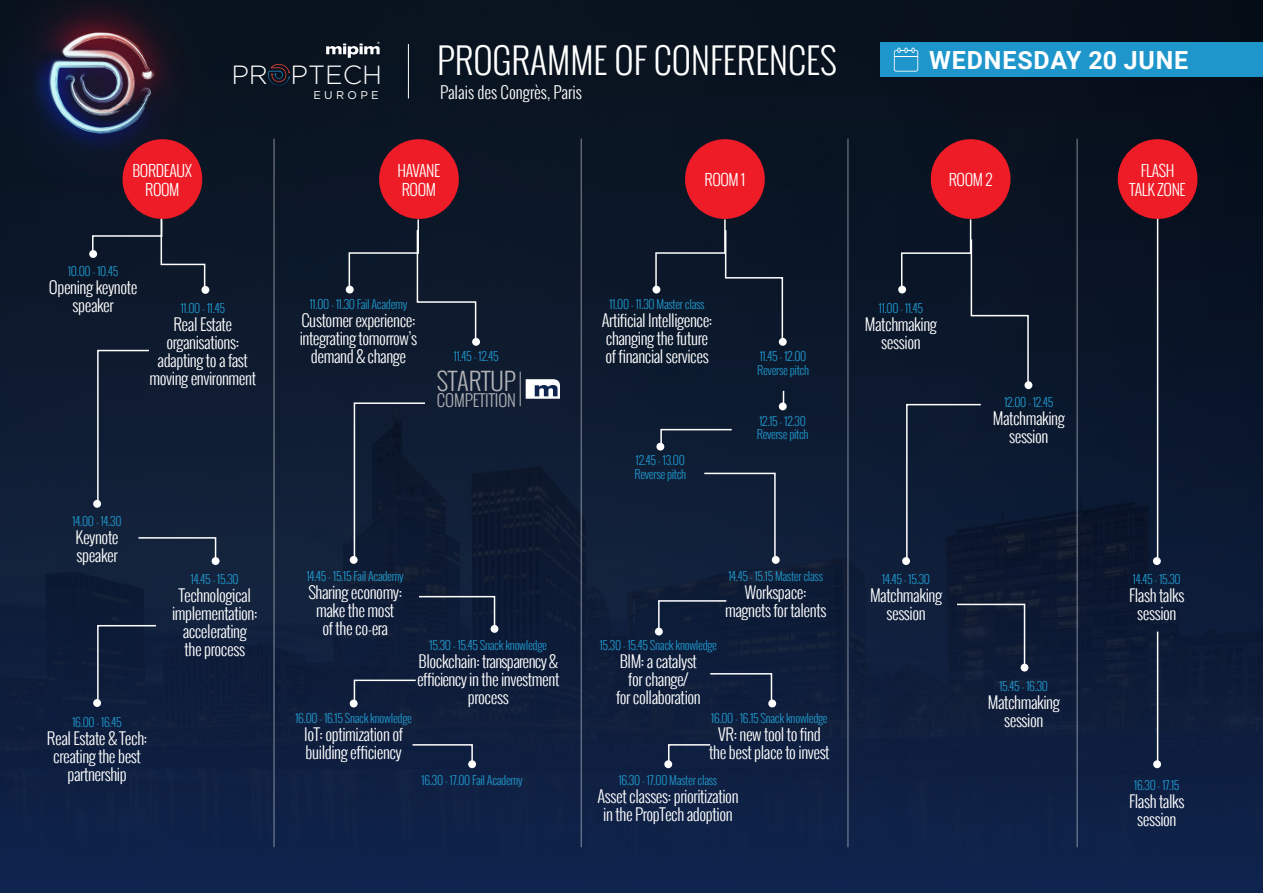
<style>
.page{position:relative;width:1263px;height:893px;background:#fff}
.page>*{position:absolute;margin:0;border:0;box-sizing:border-box;transform-origin:0 0}
.t1{font:300 35.7px "Oswald";color:#fff}
.t2{font:300 26.25px "Gotham";color:#fff}
.t3{font:700 24.9px "Roboto";letter-spacing:.035em;color:#fff}
.t4{font:300 24.45px "Oswald";color:#b2b3b7}
.t5{font:300 16.65px "Oswald";color:#fff}
.t6{font:300 16.65px "Oswald";letter-spacing:-.005em;color:#b2b3b7}
.t7{font:300 16.5px/18px "Oswald";letter-spacing:-.025em;color:#fff;text-align:center}
.t8{font:300 15.75px/18.9px "Oswald";letter-spacing:-.025em;color:#fff;text-align:center}
.t9{font:300 12px/13.5px "Oswald";letter-spacing:-.025em;color:#1f96cb}
.t10{font:11.25px "Gotham";letter-spacing:.3em;color:#fff}
</style>
<div class="page">
<div style="left:0;top:0;width:1263px;height:893px;background:linear-gradient(to bottom,#0d151e,#0f2247)"></div>
<svg style="left:268px;top:64px;width:22px;height:22px"></svg>
<svg style="left:326px;top:42px;width:54px;height:16px"></svg>
<hr style="left:408px;top:44px;width:1px;height:55px;background:#fff">
<div style="left:931px;top:139px;width:79px;height:80px;background:#ee1c26;border-radius:50%"></div>
<div style="left:1118px;top:139px;width:79px;height:80px;background:#ee1c26;border-radius:50%"></div>
<div style="left:900px;top:218px;width:129px;height:170px;background:#0b1628"></div>
<div style="left:905px;top:403px;width:77px;height:158px;background:#0d1c34"></div>
<hr style="left:1157px;top:219px;width:1px;height:341px;background:#fff">
<hr style="left:1157px;top:632px;width:1px;height:132px;background:#fff">
<svg style="left:955px;top:603px;width:71px;height:66px;background:#19253d"></svg>
<div style="left:123px;top:139px;width:79px;height:80px;background:#ee1c26;border-radius:50%"></div>
<div style="left:91px;top:217px;width:115px;height:74px;background:#0c1829"></div>
<div style="left:96px;top:349px;width:54px;height:155px;background:#0f1d34"></div>
<svg style="left:137px;top:536px;width:80px;height:27px;background:#233248"></svg>
<div style="left:96px;top:624px;width:61px;height:81px;background:#0d1c3a"></div>
<hr style="left:520px;top:372px;width:1px;height:34px;background:#b2b3b7">
<svg style="left:526px;top:379px;width:34px;height:20px"></svg>
<div style="left:379px;top:139px;width:80px;height:80px;background:#ee1c26;border-radius:50%"></div>
<div style="left:348px;top:218px;width:129px;height:125px;background:#0d192b"></div>
<svg style="left:353px;top:402px;width:73px;height:160px;background:#142137"></svg>
<svg style="left:417px;top:595px;width:79px;height:38px;background:#1a2841"></svg>
<svg style="left:411px;top:743px;width:63px;height:23px"></svg>
<svg style="left:353px;top:679px;width:64px;height:26px;background:#202e48"></svg>
<div style="left:685px;top:139px;width:80px;height:80px;background:#ee1c26;border-radius:50%"></div>
<div style="left:654px;top:218px;width:130px;height:125px;background:#0b182a"></div>
<svg style="left:660px;top:428px;width:73px;height:21px;background:#222f44"></svg>
<svg style="left:709px;top:672px;width:64px;height:33px;background:#1d2b47"></svg>
<svg style="left:657px;top:599px;width:71px;height:34px;background:#1b2a43"></svg>
<div style="left:898px;top:286px;width:8px;height:7px;background:#fff;border-radius:50%"></div>
<div style="left:1024px;top:381px;width:8px;height:8px;background:#fff;border-radius:50%"></div>
<div style="left:902px;top:557px;width:8px;height:8px;background:#fff;border-radius:50%"></div>
<div style="left:1153px;top:557px;width:8px;height:8px;background:#fff;border-radius:50%"></div>
<div style="left:1020px;top:664px;width:8px;height:7px;background:#fff;border-radius:50%"></div>
<div style="left:89px;top:250px;width:8px;height:8px;background:#fff;border-radius:50%"></div>
<div style="left:201px;top:286px;width:8px;height:8px;background:#fff;border-radius:50%"></div>
<div style="left:93px;top:500px;width:8px;height:8px;background:#fff;border-radius:50%"></div>
<div style="left:212px;top:557px;width:7px;height:8px;background:#fff;border-radius:50%"></div>
<div style="left:93px;top:699px;width:8px;height:8px;background:#fff;border-radius:50%"></div>
<div style="left:346px;top:286px;width:8px;height:7px;background:#fff;border-radius:50%"></div>
<div style="left:472px;top:338px;width:8px;height:8px;background:#fff;border-radius:50%"></div>
<div style="left:350px;top:556px;width:8px;height:8px;background:#fff;border-radius:50%"></div>
<div style="left:491px;top:625px;width:7px;height:8px;background:#fff;border-radius:50%"></div>
<div style="left:468px;top:760px;width:8px;height:8px;background:#fff;border-radius:50%"></div>
<div style="left:350px;top:700px;width:8px;height:7px;background:#fff;border-radius:50%"></div>
<div style="left:652px;top:286px;width:8px;height:7px;background:#fff;border-radius:50%"></div>
<div style="left:779px;top:338px;width:8px;height:8px;background:#fff;border-radius:50%"></div>
<div style="left:656px;top:443px;width:8px;height:8px;background:#fff;border-radius:50%"></div>
<div style="left:779px;top:402px;width:8px;height:8px;background:#fff;border-radius:50%"></div>
<div style="left:768px;top:700px;width:8px;height:7px;background:#fff;border-radius:50%"></div>
<div style="left:655px;top:628px;width:8px;height:7px;background:#fff;border-radius:50%"></div>
<div style="left:664px;top:760px;width:8px;height:8px;background:#fff;border-radius:50%"></div>
<div style="left:1153px;top:760px;width:8px;height:8px;background:#fff;border-radius:50%"></div>
<div style="left:772px;top:556px;width:8px;height:8px;background:#fff;border-radius:50%"></div>
<hr style="left:274px;top:139px;width:1px;height:708px;background:#fff">
<hr style="left:581px;top:139px;width:1px;height:708px;background:#fff">
<hr style="left:847px;top:139px;width:1px;height:708px;background:#fff">
<hr style="left:1077px;top:139px;width:1px;height:708px;background:#fff">
<div style="left:880px;top:43px;width:383px;height:34px;background:#1f96cb"></div>
<svg style="left:894px;top:48px;width:24px;height:24px"></svg>
<div style="left:703px;top:472px;width:73px;height:89px;background:#101f38"></div>
<svg style="left:667px;top:743px;width:45px;height:23px"></svg>
<p class="t8" style="left:133px;top:161px;width:61px">BORDEAUX<br>ROOM</p>
<p class="t2" style="left:231px;top:58px;width:152px">PR PTECH</p>
<p class="t10" style="left:313px;top:88px;width:67px">EUROPE</p>
<p class="t1" style="left:437px;top:34px;width:401px">PROGRAMME OF CONFERENCES</p>
<p class="t5" style="left:440px;top:79px;width:143px">Palais des Congrès, Paris</p>
<p class="t8" style="left:398px;top:161px;width:44px;text-align:left">HAVANE<br>ROOM</p>
<p class="t8" style="left:704px;top:170px;width:42px">ROOM 1</p>
<p class="t9" style="left:68px;top:264px;width:52px">10.00 - 10.45</p>
<p class="t7" style="left:49px;top:278px;width:90px">Opening keynote speaker</p>
<p class="t9" style="left:181px;top:301px;width:46px">11.00 - 11.45</p>
<p class="t7" style="left:166px;top:315px;width:74px">Real Estate organisations:</p>
<p class="t7" style="left:158px;top:351px;width:92px">adapting to a fast</p>
<p class="t7" style="left:150px;top:369px;width:108px">moving environment</p>
<p class="t9" style="left:73px;top:514px;width:50px">14.00 - 14.30</p>
<p class="t7" style="left:76px;top:528px;width:45px;text-align:left">Keynote speaker</p>
<p class="t9" style="left:191px;top:572px;width:49px">14.45 - 15.30</p>
<p class="t7" style="left:179px;top:586px;width:74px">Technological</p>
<p class="t7" style="left:172px;top:604px;width:87px">implementation:</p>
<p class="t7" style="left:183px;top:622px;width:66px;text-align:left">accelerating the process</p>
<p class="t9" style="left:72px;top:715px;width:51px">16.00 - 16.45</p>
<p class="t7" style="left:47px;top:729px;width:102px">Real Estate &amp; Tech:</p>
<p class="t7" style="left:53px;top:747px;width:89px">creating the best</p>
<p class="t7" style="left:67px;top:765px;width:61px">partnership</p>
<p class="t9" style="left:310px;top:297px;width:99px">11.00 - 11.30 Fail Academy</p>
<p class="t7" style="left:300px;top:311px;width:119px">Customer experience: integrating tomorrow’s demand &amp; change</p>
<p class="t9" style="left:454px;top:350px;width:46px">11.45 - 12.45</p>
<p class="t4" style="left:437px;top:363px;width:81px">STARTUP</p>
<p class="t6" style="left:437px;top:388px;width:81px">COMPETITION</p>
<p class="t9" style="left:307px;top:569px;width:99px">14.45 - 15.15 Fail Academy</p>
<p class="t7" style="left:308px;top:583px;width:95px">Sharing economy:</p>
<p class="t7" style="left:316px;top:601px;width:80px">make the most of the co-era</p>
<p class="t9" style="left:430px;top:638px;width:119px">15.30 - 15.45 Snack knowledge</p>
<p class="t7" style="left:417px;top:652px;width:144px">Blockchain: transparency &amp; efficiency in the investment process</p>
<p class="t9" style="left:295px;top:711px;width:118px">16.00 - 16.15 Snack knowledge</p>
<p class="t7" style="left:304px;top:725px;width:100px">IoT: optimization of</p>
<p class="t7" style="left:305px;top:743px;width:98px">building efficiency</p>
<p class="t9" style="left:422px;top:773px;width:102px">16.30 - 17.00 Fail Academy</p>
<p class="t9" style="left:609px;top:297px;width:97px">11.00 - 11.30 Master class</p>
<p class="t7" style="left:602px;top:311px;width:112px;text-align:left">Artificial Intelligence: changing the future</p>
<p class="t7" style="left:605px;top:347px;width:105px">of financial services</p>
<p class="t9" style="left:757px;top:350px;width:53px">11.45 - 12.00<br>Reverse pitch</p>
<p class="t9" style="left:634px;top:454px;width:53px">12.45 - 13.00<br>Reverse pitch</p>
<p class="t9" style="left:757px;top:414px;width:53px">12.15 - 12.30<br>Reverse pitch</p>
<p class="t9" style="left:600px;top:638px;width:119px">15.30 - 15.45 Snack knowledge</p>
<p class="t7" style="left:616px;top:652px;width:86px">BIM: a catalyst for change/<br>for collaboration</p>
<p class="t9" style="left:728px;top:569px;width:96px">14.45 - 15.15 Master class</p>
<p class="t7" style="left:745px;top:583px;width:63px">Workspace:</p>
<p class="t7" style="left:725px;top:601px;width:103px">magnets for talents</p>
<p class="t9" style="left:711px;top:711px;width:118px">16.00 - 16.15 Snack knowledge</p>
<p class="t7" style="left:718px;top:725px;width:104px">VR: new tool to find</p>
<p class="t7" style="left:709px;top:743px;width:122px">the best place to invest</p>
<p class="t9" style="left:619px;top:773px;width:100px">16.30 - 17.00 Master class</p>
<p class="t7" style="left:597px;top:787px;width:143px">Asset classes: prioritization in the PropTech adoption</p>
<p class="t3" style="left:929px;top:43px;width:261px">WEDNESDAY 20 JUNE</p>
<p class="t8" style="left:949px;top:170px;width:45px">ROOM 2</p>
<p class="t8" style="left:1129px;top:161px;width:58px">FLASH<br>TALK ZONE</p>
<p class="t9" style="left:879px;top:301px;width:46px">11.00 - 11.45</p>
<p class="t7" style="left:865px;top:315px;width:74px">Matchmaking session</p>
<p class="t9" style="left:1004px;top:395px;width:50px">12.00 - 12.45</p>
<p class="t7" style="left:993px;top:409px;width:74px">Matchmaking session</p>
<p class="t9" style="left:882px;top:572px;width:49px">14.45 - 15.30</p>
<p class="t7" style="left:870px;top:586px;width:74px">Matchmaking session</p>
<p class="t9" style="left:999px;top:679px;width:50px">15.45 - 16.30</p>
<p class="t7" style="left:988px;top:693px;width:74px">Matchmaking session</p>
<p class="t9" style="left:1133px;top:572px;width:49px">14.45 - 15.30</p>
<p class="t7" style="left:1129px;top:586px;width:57px">Flash talks session</p>
<p class="t9" style="left:1134px;top:778px;width:47px">16.30 - 17.15</p>
<p class="t7" style="left:1129px;top:792px;width:57px">Flash talks session</p>
</div>
